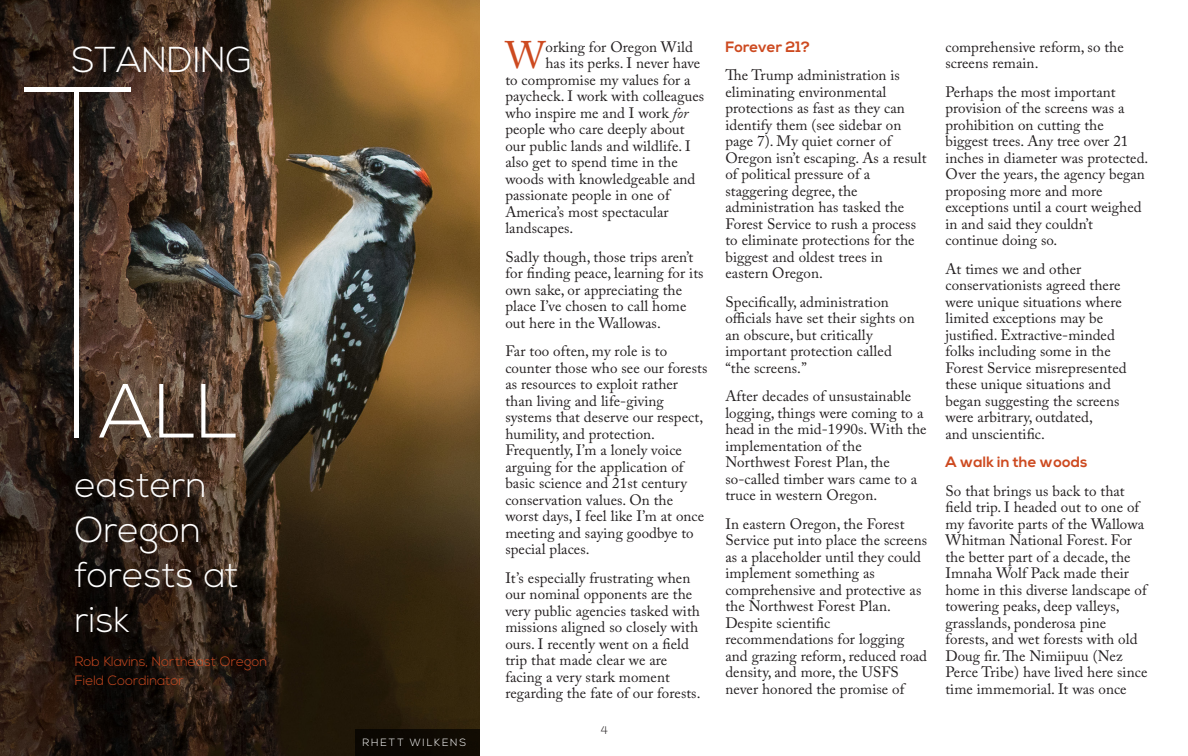
<style>
.page{position:relative;width:1188px;height:756px;background:#fff}
.page>*{position:absolute;margin:0;border:0;box-sizing:border-box;transform-origin:0 0}
.Hike_copy{font:300 76.5px "Nexa";color:#fff}
.Copy{font:38.25px "Adobe Caslon Pro";color:#cd4a20}
.Hike_copy-2{font:300 36px/45px "Nexa";color:#fff}
.Copy-2{font:15px/16.5px "Adobe Caslon Pro";letter-spacing:.005em;color:#231f20}
.Copy-3{font:700 15px "Nexa";letter-spacing:.005em;color:#cd4a20}
.Byline{font:300 13.5px/19.5px "Nexa";color:#cd4a20}
.Byline-2{font:700 12px "Walkway";color:#231f20}
.Credit{font:300 10.5px "Nexa";letter-spacing:.18em;color:#fff}
.s1{font-style:italic}
</style>
<div class="page">
<img style="left:0;top:0;width:480px;height:756px">
<hr style="left:75px;top:92px;width:4px;height:346px;background:#fff">
<div style="left:24px;top:87px;width:107px;height:5px;background:#fff"></div>
<div style="left:355px;top:729px;width:125px;height:27px;background:#0d0803"></div>
<p class="Hike_copy-2" style="left:72px;top:39px;width:182px">STANDING</p>
<p class="Hike_copy" style="left:100px;top:367px;width:140px">ALL</p>
<p class="Hike_copy-2" style="left:75px;top:464px;width:166px">eastern<br>Oregon forests at risk</p>
<p class="Byline" style="left:75px;top:652px;width:194px">Rob Klavins, Northeast Oregon<br>Field Coordinator</p>
<p class="Credit" style="left:362px;top:737px;width:105px">RHETT WILKENS</p>
<p class="Copy" style="left:505px;top:32px;width:41px">W</p>
<p class="Copy-2" style="left:545px;top:38px;width:149px">orking for Oregon Wild</p>
<p class="Copy-2" style="left:545px;top:55px;width:156px">has its perks. I never have</p>
<p class="Copy-2" style="left:505px;top:71px;width:187px">to compromise my values for a</p>
<p class="Copy-2" style="left:505px;top:88px;width:200px">paycheck. I work with colleagues</p>
<p class="Copy-2" style="left:505px;top:104px;width:185px">who inspire me and I work <span class="s1">for</span></p>
<p class="Copy-2" style="left:505px;top:121px;width:181px">people who care deeply about</p>
<p class="Copy-2" style="left:505px;top:137px;width:187px">our public lands and wildlife. I</p>
<p class="Copy-2" style="left:505px;top:154px;width:174px">also get to spend time in the</p>
<p class="Copy-2" style="left:505px;top:170px;width:192px">woods with knowledgeable and</p>
<p class="Copy-2" style="left:505px;top:187px;width:166px">passionate people in one of</p>
<p class="Copy-2" style="left:505px;top:203px;width:165px">America’s most spectacular</p>
<p class="Copy-2" style="left:505px;top:220px;width:70px">landscapes.</p>
<p class="Copy-2" style="left:505px;top:248px;width:200px">Sadly though, those trips aren’t for finding peace, learning for its own sake, or appreciating the place I’ve chosen to call home out here in the Wallowas.</p>
<p class="Copy-2" style="left:505px;top:343px;width:204px">Far too often, my role is to counter those who see our forests as resources to exploit rather than living and life-giving systems that deserve our respect, humility, and protection.<br>Frequently, I’m a lonely voice arguing for the application of basic science and 21st century conservation values. On the worst days, I feel like I’m at once meeting and saying goodbye to special places.</p>
<p class="Copy-2" style="left:505px;top:569px;width:197px">It’s especially frustrating when our nominal opponents are the very public agencies tasked with missions aligned so closely with ours. I recently went on a field trip that made clear we are facing a very stark moment regarding the fate of our forests.</p>
<p class="Byline-2" style="left:601px;top:724px;width:9px">4</p>
<p class="Copy-3" style="left:725px;top:38px;width:86px">Forever 21?</p>
<p class="Copy-2" style="left:725px;top:67px;width:203px">The Trump administration is eliminating environmental protections as fast as they can identify them (see sidebar on page 7). My quiet corner of<br>Oregon isn’t escaping. As a result of political pressure of a staggering degree, the administration has tasked the<br>Forest Service to rush a process to eliminate protections for the biggest and oldest trees in eastern Oregon.</p>
<p class="Copy-2" style="left:725px;top:293px;width:191px">Specifically, administration officials have set their sights on an obscure, but critically important protection called “the screens.”</p>
<p class="Copy-2" style="left:725px;top:388px;width:203px">After decades of unsustainable logging, things were coming to a head in the mid-1990s. With the implementation of the<br>Northwest Forest Plan, the so-called timber wars came to a truce in western Oregon.</p>
<p class="Copy-2" style="left:725px;top:515px;width:203px">In eastern Oregon, the Forest<br>Service put into place the screens as a placeholder until they could implement something as comprehensive and protective as the Northwest Forest Plan.<br>Despite scientific recommendations for logging and grazing reform, reduced road density, and more, the USFS never honored the promise of</p>
<p class="Copy-2" style="left:945px;top:38px;width:180px">comprehensive reform, so the screens remain.</p>
<p class="Copy-2" style="left:945px;top:83px;width:204px">Perhaps the most important provision of the screens was a prohibition on cutting the biggest trees. Any tree over 21 inches in diameter was protected.<br>Over the years, the agency began proposing more and more exceptions until a court weighed in and said they couldn’t continue doing so.</p>
<p class="Copy-2" style="left:945px;top:260px;width:183px">At times we and other conservationists agreed there were unique situations where limited exceptions may be justified. Extractive-minded folks including some in the<br>Forest Service misrepresented these unique situations and began suggesting the screens were arbitrary, outdated,<br>and unscientific.</p>
<p class="Copy-3" style="left:945px;top:453px;width:144px">A walk in the woods</p>
<p class="Copy-2" style="left:945px;top:482px;width:203px">So that brings us back to that field trip. I headed out to one of my favorite parts of the Wallowa<br>Whitman National Forest. For the better part of a decade, the<br>Imnaha Wolf Pack made their home in this diverse landscape of towering peaks, deep valleys, grasslands, ponderosa pine forests, and wet forests with old<br>Doug fir. The Nimiipuu (Nez<br>Perce Tribe) have lived here since time immemorial. It was once</p>
</div>
